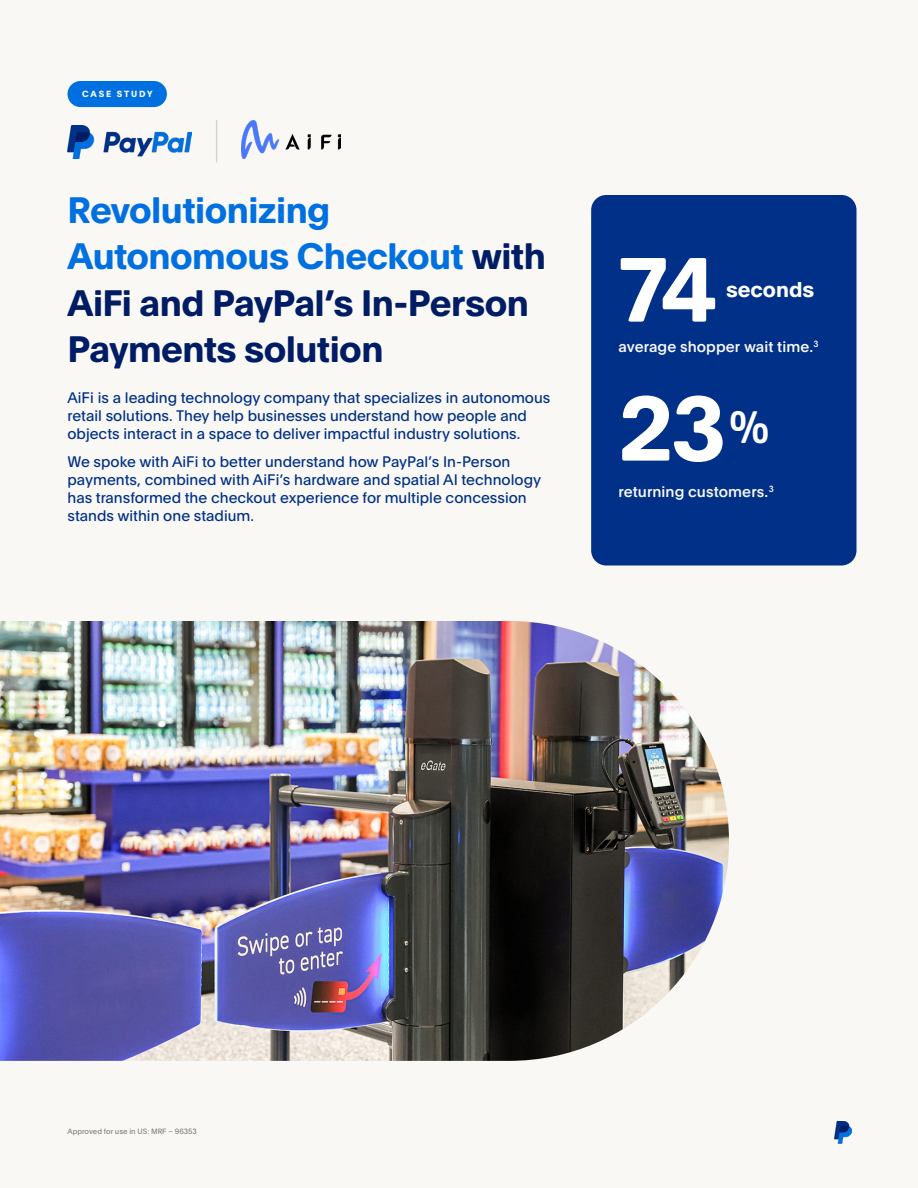
<style>
.page{position:relative;width:918px;height:1188px;background:#faf8f5}
.page>*{position:absolute;margin:0;border:0;box-sizing:border-box;transform-origin:0 0}
.Big_Number_Left{font:700 88.95px "Pay Pal Open";color:#fff}
.Big_Number_Left-2{font:700 44.4px "Pay Pal Open";color:#fff}
.Source_Note_Copy_-_Gray_-_Numbered{font:700 36px/46.5px "Pay Pal Open";letter-spacing:-.015em;color:#001c64}
.Big_Number_Left-3{font:700 21px "Pay Pal Open";color:#fff}
.Body_Copy_-_White{font:15px/18px "Pay Pal Open";color:#003087}
.Source_Note_Copy_-_Gray_-_Numbered-2{font:500 15px "Pay Pal Open";letter-spacing:.005em;color:#faf8f5}
.Source_Note_Copy_-_Gray_-_Numbered-3{font:700 8.7px "Pay Pal Open";letter-spacing:.21em;color:#fff}
.MRF{font:7.5px "Pay Pal Open";color:#867f7c}
.s1{color:#0070e0}
</style>
<div class="page">
<img style="left:0;top:621px;width:729px;height:440px">
<div style="left:67px;top:81px;width:100px;height:26px;background:#0070e0;border-radius:13px"></div>
<img style="left:68px;top:125px;width:124px;height:33px">
<hr style="left:216px;top:120px;width:1px;height:42px;background:#d4d3d3">
<div style="left:591px;top:195px;width:265px;height:371px;background:#003087;border-radius:15px"></div>
<img style="left:834px;top:1121px;width:18px;height:23px">
<img style="left:241px;top:120px;width:100px;height:39px">
<p class="Source_Note_Copy_-_Gray_-_Numbered-3" style="left:82px;top:88px;width:72px">CASE STUDY</p>
<p class="Source_Note_Copy_-_Gray_-_Numbered" style="left:68px;top:184px;width:480px"><span class="s1">Revolutionizing<br>Autonomous Checkout</span> with<br>AiFi and PayPal’s In-Person<br>Payments solution</p>
<p class="Body_Copy_-_White" style="left:68px;top:388px;width:484px">AiFi is a leading technology company that specializes in autonomous retail solutions. They help businesses understand how people and objects interact in a space to deliver impactful industry solutions.</p>
<p class="Body_Copy_-_White" style="left:68px;top:452px;width:475px">We spoke with AiFi to better understand how PayPal’s In-Person payments, combined with AiFi’s hardware and spatial AI technology has transformed the checkout experience for multiple concession stands within one stadium.</p>
<p class="Big_Number_Left" style="left:619px;top:226px;width:101px">74</p>
<p class="Big_Number_Left-3" style="left:726px;top:275px;width:90px">seconds</p>
<p class="Source_Note_Copy_-_Gray_-_Numbered-2" style="left:619px;top:336px;width:202px">average shopper wait time.<sup>3</sup></p>
<p class="Big_Number_Left" style="left:619px;top:365px;width:109px">23</p>
<p class="Big_Number_Left-2" style="left:729px;top:396px;width:42px">%</p>
<p class="Source_Note_Copy_-_Gray_-_Numbered-2" style="left:619px;top:481px;width:157px">returning customers.<sup>3</sup></p>
<p class="MRF" style="left:68px;top:1126px;width:131px">Approved for use in US: MRF – 96353</p>
</div>
